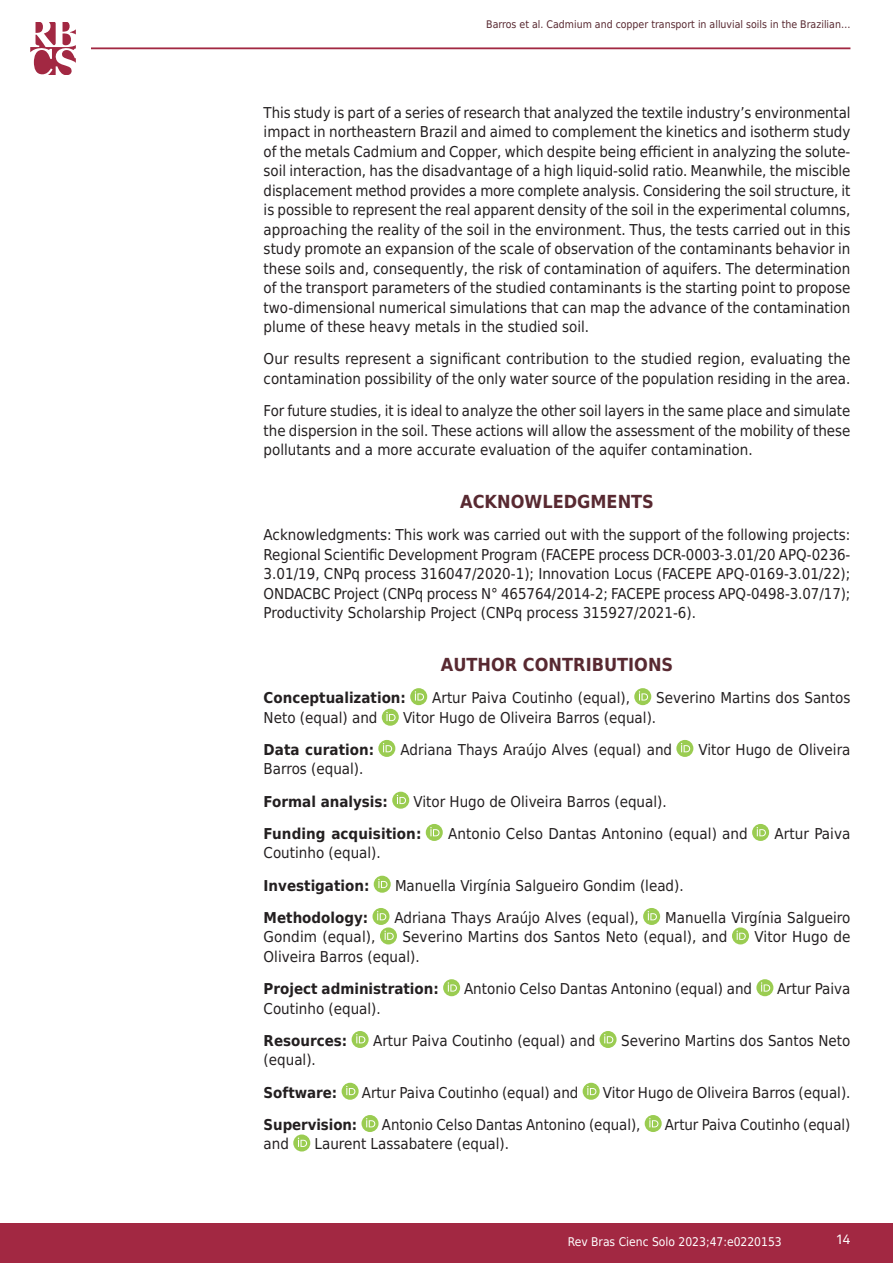
<style>
.page{position:relative;width:893px;height:1263px;background:#fff}
.page>*{position:absolute;margin:0;border:0;box-sizing:border-box;transform-origin:0 0}
.Subtítulo_1{font:700 18px "DejaVu Sans Condensed";color:#582931}
.Texto__EN{font:15px/19.5px "DejaVu Sans Condensed";color:#231f20;text-align:justify}
.Texto__EN-2{font:700 15px "DejaVu Sans Condensed";color:#231f20}
.t1{font:13.5px "Akkurat Pro";color:#fff}
.t2{font:12px "DejaVu Sans Condensed";color:#fff}
.t3{font:10.5px "DejaVu Sans Condensed";color:#582931}
</style>
<div class="page">
<div style="left:0;top:1223px;width:893px;height:40px;background:#a22842"></div>
<hr style="left:91px;top:47px;width:759px;height:2px;background:#a22842">
<svg style="left:30px;top:22px;width:46px;height:52px"></svg>
<div style="left:410px;top:688px;width:17px;height:17px;background:#9acc51;border-radius:50%"></div>
<svg style="left:415px;top:691px;width:9px;height:9px"></svg>
<div style="left:634px;top:688px;width:17px;height:17px;background:#9acc51;border-radius:50%"></div>
<svg style="left:639px;top:691px;width:9px;height:9px"></svg>
<div style="left:382px;top:709px;width:17px;height:17px;background:#9acc51;border-radius:50%"></div>
<svg style="left:386px;top:712px;width:10px;height:9px"></svg>
<svg style="left:378px;top:740px;width:17px;height:17px"></svg>
<svg style="left:383px;top:743px;width:9px;height:9px"></svg>
<svg style="left:676px;top:740px;width:17px;height:17px"></svg>
<svg style="left:681px;top:743px;width:9px;height:9px"></svg>
<div style="left:392px;top:792px;width:17px;height:17px;background:#9acc51;border-radius:50%"></div>
<svg style="left:397px;top:795px;width:9px;height:9px"></svg>
<div style="left:426px;top:824px;width:17px;height:17px;background:#9acc51;border-radius:50%"></div>
<svg style="left:430px;top:827px;width:10px;height:9px"></svg>
<svg style="left:752px;top:824px;width:17px;height:17px"></svg>
<svg style="left:757px;top:827px;width:9px;height:9px"></svg>
<div style="left:374px;top:876px;width:17px;height:17px;background:#9acc51;border-radius:50%"></div>
<svg style="left:378px;top:879px;width:9px;height:9px"></svg>
<svg style="left:372px;top:908px;width:17px;height:17px"></svg>
<svg style="left:377px;top:911px;width:9px;height:9px"></svg>
<svg style="left:643px;top:908px;width:17px;height:17px"></svg>
<svg style="left:648px;top:911px;width:9px;height:9px"></svg>
<div style="left:380px;top:927px;width:17px;height:17px;background:#9acc51;border-radius:50%"></div>
<svg style="left:384px;top:930px;width:10px;height:10px"></svg>
<div style="left:732px;top:927px;width:17px;height:17px;background:#9acc51;border-radius:50%"></div>
<svg style="left:736px;top:930px;width:10px;height:10px"></svg>
<svg style="left:443px;top:979px;width:17px;height:17px"></svg>
<svg style="left:448px;top:982px;width:9px;height:9px"></svg>
<svg style="left:756px;top:979px;width:17px;height:17px"></svg>
<svg style="left:761px;top:982px;width:9px;height:9px"></svg>
<svg style="left:352px;top:1031px;width:17px;height:17px"></svg>
<svg style="left:356px;top:1034px;width:9px;height:9px"></svg>
<svg style="left:600px;top:1031px;width:17px;height:17px"></svg>
<svg style="left:604px;top:1034px;width:9px;height:9px"></svg>
<div style="left:342px;top:1083px;width:17px;height:17px;background:#9acc51;border-radius:50%"></div>
<svg style="left:346px;top:1086px;width:9px;height:9px"></svg>
<div style="left:583px;top:1083px;width:17px;height:17px;background:#9acc51;border-radius:50%"></div>
<svg style="left:587px;top:1086px;width:9px;height:9px"></svg>
<svg style="left:361px;top:1115px;width:17px;height:17px"></svg>
<svg style="left:366px;top:1118px;width:9px;height:9px"></svg>
<svg style="left:645px;top:1115px;width:17px;height:17px"></svg>
<svg style="left:649px;top:1118px;width:9px;height:9px"></svg>
<div style="left:293px;top:1134px;width:17px;height:17px;background:#9acc51;border-radius:50%"></div>
<svg style="left:298px;top:1137px;width:9px;height:10px"></svg>
<p class="t3" style="left:486px;top:16px;width:366px">Barros et al. Cadmium and copper transport in alluvial soils in the Brazilian…</p>
<p class="Texto__EN" style="left:264px;top:102px;width:588px">This study is part of a series of research that analyzed the textile industry’s environmental impact in northeastern Brazil and aimed to complement the kinetics and isotherm study of the metals Cadmium and Copper, which despite being efficient in analyzing the solute&shy;soil interaction, has the disadvantage of a high liquid-solid ratio. Meanwhile, the miscible displacement method provides a more complete analysis. Considering the soil structure, it is possible to represent the real apparent density of the soil in the experimental columns, approaching the reality of the soil in the environment. Thus, the tests carried out in this study promote an expansion of the scale of observation of the contaminants behavior in these soils and, consequently, the risk of contamination of aquifers. The determination of the transport parameters of the studied contaminants is the starting point to propose two-dimensional numerical simulations that can map the advance of the contamination plume of these heavy metals in the studied soil.</p>
<p class="Texto__EN" style="left:264px;top:349px;width:588px">Our results represent a significant contribution to the studied region, evaluating the contamination possibility of the only water source of the population residing in the area.</p>
<p class="Texto__EN" style="left:264px;top:401px;width:588px">For future studies, it is ideal to analyze the other soil layers in the same place and simulate the dispersion in the soil. These actions will allow the assessment of the mobility of these pollutants and a more accurate evaluation of the aquifer contamination.</p>
<p class="Subtítulo_1" style="left:460px;top:487px;width:195px">ACKNOWLEDGMENTS</p>
<p class="Texto__EN" style="left:264px;top:525px;width:588px">Acknowledgments: This work was carried out with the support of the following projects:<br>Regional Scientific Development Program (FACEPE process DCR-0003-3.01/20 APQ-0236- 3.01/19, CNPq process 316047/2020-1); Innovation Locus (FACEPE APQ-0169-3.01/22); ONDACBC Project (CNPq process N° 465764/2014-2; FACEPE process APQ-0498-3.07/17); Productivity Scholarship Project (CNPq process 315927/2021-6).</p>
<p class="Subtítulo_1" style="left:441px;top:650px;width:234px">AUTHOR CONTRIBUTIONS</p>
<p class="Texto__EN-2" style="left:264px;top:685px;width:144px">Conceptualization:</p>
<p class="Texto__EN" style="left:432px;top:688px;width:199px">Artur Paiva Coutinho (equal),</p>
<p class="Texto__EN" style="left:656px;top:688px;width:196px">Severino Martins dos Santos</p>
<p class="Texto__EN" style="left:264px;top:707px;width:115px">Neto (equal) and</p>
<p class="Texto__EN" style="left:403px;top:707px;width:255px">Vitor Hugo de Oliveira Barros (equal).</p>
<p class="Texto__EN-2" style="left:264px;top:737px;width:112px">Data curation:</p>
<p class="Texto__EN" style="left:401px;top:739px;width:273px">Adriana Thays Araújo Alves (equal) and</p>
<p class="Texto__EN" style="left:699px;top:739px;width:153px">Vitor Hugo de Oliveira</p>
<p class="Texto__EN" style="left:264px;top:759px;width:101px">Barros (equal).</p>
<p class="Texto__EN-2" style="left:264px;top:789px;width:126px">Formal analysis:</p>
<p class="Texto__EN" style="left:414px;top:791px;width:255px">Vitor Hugo de Oliveira Barros (equal).</p>
<p class="Texto__EN-2" style="left:264px;top:821px;width:159px">Funding acquisition:</p>
<p class="Texto__EN" style="left:448px;top:823px;width:301px">Antonio Celso Dantas Antonino (equal) and</p>
<p class="Texto__EN" style="left:774px;top:823px;width:77px">Artur Paiva</p>
<p class="Texto__EN" style="left:264px;top:843px;width:119px">Coutinho (equal).</p>
<p class="Texto__EN-2" style="left:264px;top:873px;width:107px">Investigation:</p>
<p class="Texto__EN" style="left:395px;top:875px;width:290px">Manuella Virgínia Salgueiro Gondim (lead).</p>
<p class="Texto__EN-2" style="left:264px;top:905px;width:106px">Methodology:</p>
<p class="Texto__EN" style="left:395px;top:907px;width:246px">Adriana Thays Araújo Alves (equal),</p>
<p class="Texto__EN" style="left:665px;top:907px;width:187px">Manuella Virgínia Salgueiro</p>
<p class="Texto__EN" style="left:264px;top:927px;width:113px">Gondim (equal),</p>
<p class="Texto__EN" style="left:402px;top:927px;width:327px">Severino Martins dos Santos Neto (equal), and</p>
<p class="Texto__EN" style="left:754px;top:927px;width:97px">Vitor Hugo de</p>
<p class="Texto__EN" style="left:264px;top:946px;width:158px">Oliveira Barros (equal).</p>
<p class="Texto__EN-2" style="left:264px;top:976px;width:177px">Project administration:</p>
<p class="Texto__EN" style="left:464px;top:979px;width:290px">Antonio Celso Dantas Antonino (equal) and</p>
<p class="Texto__EN" style="left:777px;top:979px;width:75px">Artur Paiva</p>
<p class="Texto__EN" style="left:264px;top:998px;width:119px">Coutinho (equal).</p>
<p class="Texto__EN-2" style="left:264px;top:1028px;width:85px">Resources:</p>
<p class="Texto__EN" style="left:373px;top:1030px;width:224px">Artur Paiva Coutinho (equal) and</p>
<p class="Texto__EN" style="left:621px;top:1030px;width:231px">Severino Martins dos Santos Neto</p>
<p class="Texto__EN" style="left:264px;top:1050px;width:54px">(equal).</p>
<p class="Texto__EN-2" style="left:264px;top:1080px;width:75px">Software:</p>
<p class="Texto__EN" style="left:362px;top:1082px;width:218px">Artur Paiva Coutinho (equal) and</p>
<p class="Texto__EN" style="left:603px;top:1082px;width:249px">Vitor Hugo de Oliveira Barros (equal).</p>
<p class="Texto__EN-2" style="left:264px;top:1112px;width:95px">Supervision:</p>
<p class="Texto__EN" style="left:382px;top:1114px;width:260px">Antonio Celso Dantas Antonino (equal),</p>
<p class="Texto__EN" style="left:665px;top:1114px;width:187px">Artur Paiva Coutinho (equal)</p>
<p class="Texto__EN" style="left:264px;top:1134px;width:27px">and</p>
<p class="Texto__EN" style="left:315px;top:1134px;width:196px">Laurent Lassabatere (equal).</p>
<p class="t2" style="left:568px;top:1231px;width:215px">Rev Bras Cienc Solo 2023;47:e0220153</p>
<p class="t1" style="left:836px;top:1231px;width:16px">14</p>
</div>
